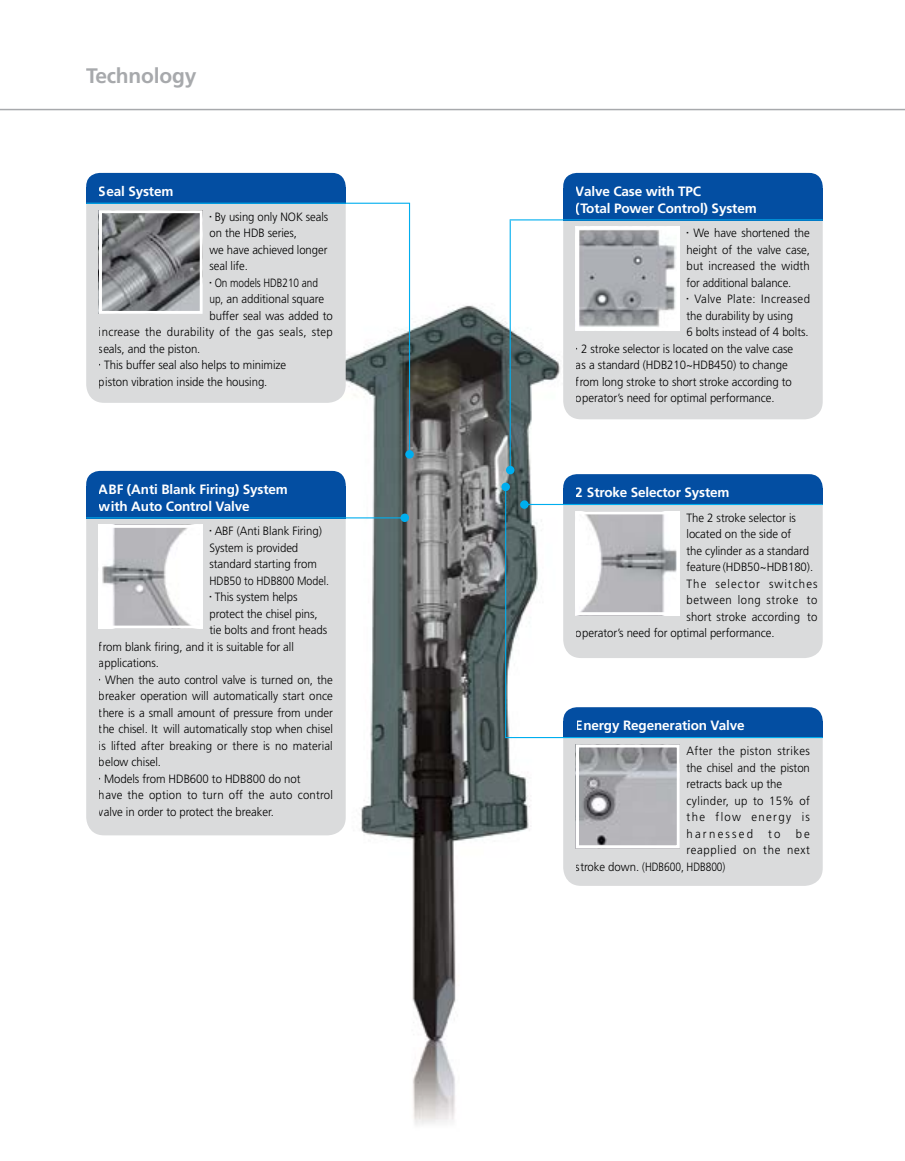
<style>
.page{position:relative;width:905px;height:1161px;background:#fff}
.page>*{position:absolute;margin:0;border:0;box-sizing:border-box;transform-origin:0 0}
.t1{font:700 21px "Frutiger LT Std";letter-spacing:-.01em;color:#a7a9ac}
.t2{font:700 13.5px/16.2px "Frutiger LT Std";letter-spacing:-.01em;color:#fff}
.t3{font:300 12px/16.5px "Frutiger LT Std";letter-spacing:-.005em;color:#000;scale:.95 1}
.t4{font:300 12px/16.5px "Frutiger LT Std";letter-spacing:.03em;color:#000;scale:.95 1}
.t5{font:300 12px/16.5px "Frutiger LT Std";letter-spacing:-.005em;color:#000;scale:.94 1}
.t6{font:300 12px "Frutiger LT Std";letter-spacing:-.005em;color:#000;scale:.84 1}
.t7{font:300 12px "Frutiger LT Std";letter-spacing:.025em;color:#000;scale:.95 1}
.t8{font:300 12px "Frutiger LT Std";letter-spacing:.09em;color:#000;scale:.95 1}
.t9{font:300 12px "Frutiger LT Std";letter-spacing:.045em;color:#000;scale:.95 1}
.t10{font:300 12px "Frutiger LT Std";letter-spacing:.055em;color:#000;scale:.95 1}
.s1{font-family:"MS P Gothic";font-weight:400}
</style>
<div class="page">
<img style="left:1px;top:108px;width:893px;height:1017px">
<div style="left:86px;top:471px;width:260px;height:364px;background:#dadbdc;border-radius:18px"></div>
<div style="left:506px;top:466px;width:8px;height:8px;background:#00aeef;border-radius:50%"></div>
<div style="left:405px;top:450px;width:9px;height:9px;background:#00aeef;border-radius:50%"></div>
<div style="left:400px;top:514px;width:9px;height:8px;background:#00aeef;border-radius:50%"></div>
<div style="left:520px;top:500px;width:8px;height:9px;background:#00aeef;border-radius:50%"></div>
<div style="left:501px;top:483px;width:9px;height:8px;background:#00aeef;border-radius:50%"></div>
<hr style="left:509px;top:220px;width:2px;height:250px;background:#00aeef">
<hr style="left:409px;top:203px;width:1px;height:252px;background:#00aeef">
<hr style="left:505px;top:487px;width:1px;height:251px;background:#00aeef">
<div style="left:86px;top:173px;width:260px;height:230px;background:#dadbdc;border-radius:18px"></div>
<div style="left:86px;top:173px;width:260px;height:30px;background:#034ea2;border-radius:14px"></div>
<svg style="left:86px;top:193px;width:260px;height:10px"></svg>
<div style="left:86px;top:471px;width:260px;height:30px;background:#034ea2;border-radius:14px"></div>
<div style="left:86px;top:491px;width:260px;height:26px;background:#034ea2"></div>
<hr style="left:86px;top:203px;width:323px;height:1px;background:#00aeef">
<img style="left:103px;top:214px;width:96px;height:96px">
<div style="left:99px;top:210px;width:104px;height:104px;border:3px solid #fff"></div>
<hr style="left:0;top:109px;width:904px;height:1px;background:#a7a9ac">
<img style="left:103px;top:529px;width:96px;height:96px">
<div style="left:99px;top:525px;width:104px;height:104px;border:3px solid #fff"></div>
<div style="left:563px;top:173px;width:259px;height:246px;background:#dadbdc;border-radius:18px"></div>
<img style="left:580px;top:231px;width:95px;height:96px">
<div style="left:576px;top:227px;width:103px;height:104px;border:3px solid #fff"></div>
<div style="left:563px;top:474px;width:259px;height:184px;background:#dadbdc;border-radius:18px"></div>
<img style="left:580px;top:515px;width:95px;height:96px">
<div style="left:576px;top:511px;width:103px;height:104px;border:3px solid #fff"></div>
<div style="left:563px;top:474px;width:259px;height:31px;background:#034ea2;border-radius:14px"></div>
<svg style="left:563px;top:495px;width:259px;height:9px"></svg>
<div style="left:563px;top:707px;width:259px;height:179px;background:#dadbdc;border-radius:18px"></div>
<div style="left:563px;top:707px;width:259px;height:31px;background:#034ea2;border-radius:14px"></div>
<svg style="left:563px;top:728px;width:259px;height:9px"></svg>
<img style="left:580px;top:749px;width:95px;height:95px">
<div style="left:576px;top:745px;width:103px;height:103px;border:3px solid #fff"></div>
<hr style="left:505px;top:737px;width:317px;height:1px;background:#00aeef">
<div style="left:563px;top:173px;width:259px;height:30px;background:#034ea2;border-radius:14px"></div>
<div style="left:563px;top:193px;width:259px;height:26px;background:#034ea2"></div>
<hr style="left:524px;top:504px;width:298px;height:1px;background:#00aeef">
<hr style="left:509px;top:219px;width:313px;height:1px;background:#00aeef">
<hr style="left:86px;top:517px;width:319px;height:1px;background:#00aeef">
<h1 class="t1" style="left:86px;top:63px;width:112px">Technology</h1>
<p class="t2" style="left:99px;top:183px;width:76px">Seal System</p>
<p class="t5" style="left:209px;top:208px;width:128px"><span class="s1">•</span> By using only NOK seals on the HDB series,<br>we have achieved longer seal life.</p>
<p class="t6" style="left:209px;top:276px;width:131px"><span class="s1">•</span> On models HDB210 and</p>
<p class="t6" style="left:209px;top:292px;width:138px">up, an additional square</p>
<p class="t3" style="left:209px;top:307px;width:131px">buffer seal was added to</p>
<p class="t7" style="left:99px;top:325px;width:248px">increase the durability of the gas seals, step</p>
<p class="t3" style="left:99px;top:340px;width:108px">seals, and the piston.</p>
<p class="t3" style="left:99px;top:357px;width:199px"><span class="s1">•</span> This buffer seal also helps to minimize piston vibration inside the housing.</p>
<p class="t2" style="left:99px;top:482px;width:190px">ABF (Anti Blank Firing) System with Auto Control Valve</p>
<p class="t3" style="left:209px;top:523px;width:127px"><span class="s1">•</span> ABF (Anti Blank Firing)<br>System is provided standard starting from<br>HDB50 to HDB800 Model.</p>
<p class="t3" style="left:209px;top:589px;width:94px"><span class="s1">•</span> This system helps</p>
<p class="t3" style="left:209px;top:606px;width:115px">protect the chisel pins,</p>
<p class="t3" style="left:209px;top:622px;width:125px">tie bolts and front heads</p>
<p class="t3" style="left:99px;top:639px;width:207px">from blank firing, and it is suitable for all</p>
<p class="t3" style="left:99px;top:655px;width:65px">applications.</p>
<p class="t3" style="left:99px;top:672px;width:248px;text-align:justify"><span class="s1">•</span> When the auto control valve is turned on, the breaker operation will automatically start once there is a small amount of pressure from under the chisel. It will automatically stop when chisel is lifted after breaking or there is no material below chisel.</p>
<p class="t3" style="left:99px;top:771px;width:248px"><span class="s1">•</span> Models from HDB600 to HDB800 do not<br>have the option to turn off the auto control valve in order to protect the breaker.</p>
<p class="t2" style="left:576px;top:184px;width:182px">Valve Case with TPC<br>(Total Power Control) System</p>
<p class="t3" style="left:686px;top:225px;width:131px;text-align:justify"><span class="s1">•</span> We have shortened the height of the valve case, but increased the width for additional balance.</p>
<p class="t3" style="left:686px;top:291px;width:131px"><span class="s1">•</span> Valve Plate: Increased the durability by using<br>6 bolts instead of 4 bolts.</p>
<p class="t3" style="left:576px;top:341px;width:230px"><span class="s1">•</span> 2 stroke selector is located on the valve case as a standard (HDB210~HDB450) to change from long stroke to short stroke according to operator’s need for optimal performance.</p>
<p class="t2" style="left:576px;top:484px;width:155px">2 Stroke Selector System</p>
<p class="t3" style="left:686px;top:510px;width:117px">The 2 stroke selector is</p>
<p class="t3" style="left:686px;top:526px;width:112px">located on the side of</p>
<p class="t3" style="left:686px;top:543px;width:130px">the cylinder as a standard</p>
<p class="t3" style="left:686px;top:559px;width:135px">feature (HDB50~HDB180).</p>
<p class="t8" style="left:686px;top:577px;width:139px">The selector switches</p>
<p class="t9" style="left:686px;top:593px;width:139px">between long stroke to</p>
<p class="t5" style="left:686px;top:609px;width:141px">short stroke according to</p>
<p class="t3" style="left:576px;top:625px;width:211px">operator’s need for optimal performance.</p>
<p class="t2" style="left:576px;top:717px;width:170px">Energy Regeneration Valve</p>
<p class="t4" style="left:686px;top:743px;width:131px">After the piston strikes the chisel and the piston retracts back up the cylinder, up to 15% of the flow energy is harnessed</p>
<p class="t3" style="left:768px;top:825px;width:14px">to</p>
<p class="t3" style="left:795px;top:825px;width:16px">be</p>
<p class="t10" style="left:686px;top:843px;width:131px">reapplied on the next</p>
<p class="t3" style="left:576px;top:858px;width:159px">stroke down. (HDB600, HDB800)</p>
</div>
